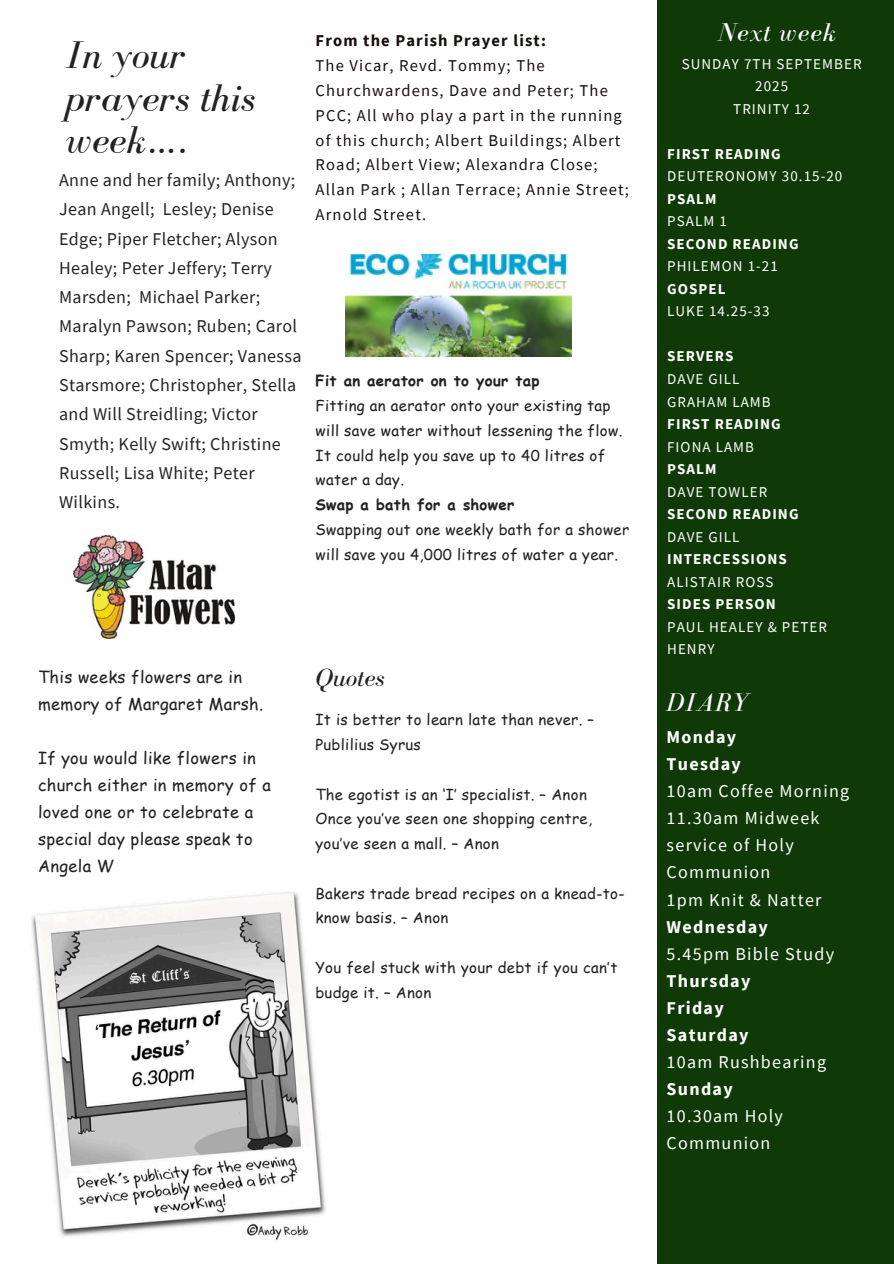
<style>
.page{position:relative;width:894px;height:1264px;background:#fff}
.page>*{position:absolute;margin:0;border:0;box-sizing:border-box;transform-origin:0 0}
.t1{font:italic 39.75px/42.8px "Bodoni FLF";color:#222}
.t2{font:italic 26.55px "Bodoni FLF";letter-spacing:.04em;color:#fff}
.t3{font:italic 25.5px "Bodoni FLF";color:#222}
.t4{font:18px/29.2px "Source Sans Pro";letter-spacing:.02em;color:#222}
.t5{font:18px/27px "Source Sans Pro";letter-spacing:.07em;color:#fff}
.t6{font:700 18px/27px "Source Sans Pro";letter-spacing:.07em;color:#fff}
.t7{font:16.5px/24.8px "Source Sans Pro";letter-spacing:.07em;color:#170e0d}
.t8{font:16.5px/27px "Comic Sans MS";letter-spacing:.02em;color:#222}
.t9{font:700 16.5px "Source Sans Pro";letter-spacing:.07em;color:#170e0d}
.t10{font:15px/24.8px "Comic Sans MS";letter-spacing:.02em;color:#222}
.t11{font:15px/22.5px "Source Sans Pro";letter-spacing:.07em;color:#fff}
.t12{font:700 15px "Source Sans Pro";letter-spacing:.07em;color:#fff}
.t13{font:700 15px "Comic Sans MS";letter-spacing:.02em;color:#222}
</style>
<div class="page">
<div style="left:657px;top:0;width:236px;height:1263px;background:#0f3906"></div>
<img style="left:73px;top:535px;width:161px;height:103px">
<img style="left:346px;top:255px;width:225px;height:102px">
<img style="left:31px;top:891px;width:295px;height:349px">
<h1 class="t1" style="left:66px;top:33px;width:191px">In your prayers this week….</h1>
<p class="t4" style="left:59px;top:165px;width:244px">Anne and her family; Anthony;<br>Jean Angell; Lesley; Denise<br>Edge; Piper Fletcher; Alyson<br>Healey; Peter Jeffery; Terry<br>Marsden; Michael Parker;<br>Maralyn Pawson; Ruben; Carol<br>Sharp; Karen Spencer; Vanessa<br>Starsmore; Christopher, Stella and Will Streidling; Victor<br>Smyth; Kelly Swift; Christine<br>Russell; Lisa White; Peter<br>Wilkins.</p>
<p class="t9" style="left:315px;top:30px;width:232px">From the Parish Prayer list:</p>
<p class="t7" style="left:315px;top:53px;width:315px">The Vicar, Revd. Tommy; The Churchwardens, Dave and Peter; The PCC; All who play a part in the running of this church; Albert Buildings; Albert Road; Albert View; Alexandra Close; Allan Park ; Allan Terrace; Annie Street; Arnold Street.</p>
<p class="t13" style="left:315px;top:369px;width:225px">Fit an aerator on to your tap</p>
<p class="t10" style="left:315px;top:392px;width:308px">Fitting an aerator onto your existing tap will save water without lessening the flow.<br>It could help you save up to 40 litres of water a day.</p>
<p class="t13" style="left:315px;top:493px;width:200px">Swap a bath for a shower</p>
<p class="t10" style="left:315px;top:516px;width:315px">Swapping out one weekly bath for a shower will save you 4,000 litres of water a year.</p>
<p class="t8" style="left:38px;top:662px;width:227px">This weeks flowers are in memory of Margaret Marsh.</p>
<p class="t8" style="left:38px;top:743px;width:234px">If you would like flowers in church either in memory of a loved one or to celebrate a special day please speak to<br>Angela W</p>
<h3 class="t3" style="left:315px;top:663px;width:71px">Quotes</h3>
<p class="t10" style="left:315px;top:706px;width:280px">It is better to learn late than never. –<br>Publilius Syrus</p>
<p class="t10" style="left:315px;top:781px;width:278px">The egotist is an ‘I’ specialist. – Anon<br>Once you’ve seen one shopping centre, you’ve seen a mall. – Anon</p>
<p class="t10" style="left:315px;top:880px;width:311px">Bakers trade bread recipes on a knead-to&shy;know basis. – Anon</p>
<p class="t10" style="left:315px;top:954px;width:303px">You feel stuck with your debt if you can’t budge it. – Anon</p>
<h2 class="t2" style="left:718px;top:18px;width:119px">Next week</h2>
<p class="t11" style="left:681px;top:52px;width:181px;text-align:center">SUNDAY 7TH SEPTEMBER<br>2025<br>TRINITY 12</p>
<p class="t12" style="left:667px;top:144px;width:115px">FIRST READING</p>
<p class="t11" style="left:667px;top:165px;width:177px">DEUTERONOMY 30.15-20</p>
<p class="t12" style="left:667px;top:189px;width:51px">PSALM</p>
<p class="t11" style="left:667px;top:210px;width:61px">PSALM 1</p>
<p class="t12" style="left:667px;top:234px;width:133px">SECOND READING</p>
<p class="t11" style="left:667px;top:255px;width:112px">PHILEMON 1-21</p>
<p class="t12" style="left:667px;top:279px;width:60px">GOSPEL</p>
<p class="t11" style="left:667px;top:300px;width:104px">LUKE 14.25-33</p>
<p class="t12" style="left:667px;top:347px;width:68px">SERVERS</p>
<p class="t11" style="left:667px;top:367px;width:105px">DAVE GILL<br>GRAHAM LAMB</p>
<p class="t12" style="left:667px;top:414px;width:115px">FIRST READING</p>
<p class="t11" style="left:667px;top:435px;width:88px">FIONA LAMB</p>
<p class="t12" style="left:667px;top:459px;width:51px">PSALM</p>
<p class="t11" style="left:667px;top:480px;width:102px">DAVE TOWLER</p>
<p class="t12" style="left:667px;top:504px;width:133px">SECOND READING</p>
<p class="t11" style="left:667px;top:525px;width:74px">DAVE GILL</p>
<p class="t12" style="left:667px;top:549px;width:121px">INTERCESSIONS</p>
<p class="t11" style="left:667px;top:570px;width:108px">ALISTAIR ROSS</p>
<p class="t12" style="left:667px;top:594px;width:110px">SIDES PERSON</p>
<p class="t11" style="left:667px;top:615px;width:161px">PAUL HEALEY &amp; PETER<br>HENRY</p>
<h2 class="t2" style="left:666px;top:687px;width:83px">DIARY</h2>
<p class="t6" style="left:666px;top:723px;width:76px">Monday<br>Tuesday</p>
<p class="t5" style="left:666px;top:777px;width:184px">10am Coffee Morning<br>11.30am Midweek service of Holy<br>Communion<br>1pm Knit &amp; Natter</p>
<p class="t6" style="left:666px;top:912px;width:103px">Wednesday</p>
<p class="t5" style="left:666px;top:939px;width:169px">5.45pm Bible Study</p>
<p class="t6" style="left:666px;top:966px;width:85px">Thursday<br>Friday<br>Saturday</p>
<p class="t5" style="left:666px;top:1047px;width:161px">10am Rushbearing</p>
<p class="t6" style="left:666px;top:1074px;width:68px">Sunday</p>
<p class="t5" style="left:666px;top:1101px;width:118px">10.30am Holy<br>Communion</p>
</div>
